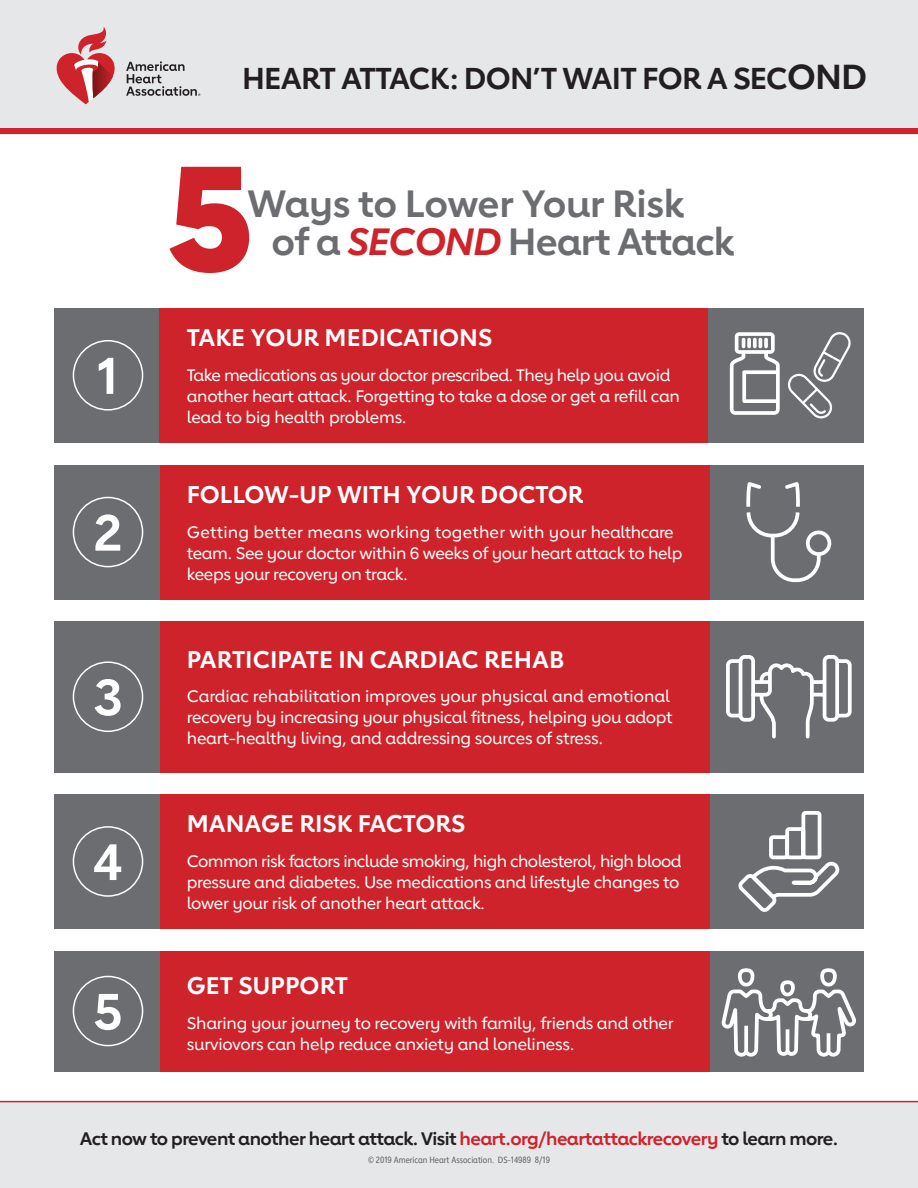
<style>
.page{position:relative;width:918px;height:1188px;background:#fff}
.page>*{position:absolute;margin:0;border:0;box-sizing:border-box;transform-origin:0 0}
.t1{font:700 50.25px "Lub Dub";color:#fff}
.t2{font:700 37.8px/37.3px "Lub Dub";letter-spacing:-.02em;color:#6c6d70}
.t3{font:700 30px "Lub Dub";letter-spacing:-.025em;color:#231f20}
.t4{font:700 24px "Lub Dub";color:#fff}
.t5{font:700 18px "Lub Dub";letter-spacing:-.03em;color:#231f20}
.t6{font:500 16.5px/21px "Lub Dub";letter-spacing:-.02em;color:#fff}
.t7{font:9px "Lub Dub Condensed";color:#636366}
.s1{font-size:34.5px}
.s2{font-style:italic;color:#ce232a}
.s3{color:#ce232a}
</style>
<div class="page">
<div style="left:0;top:1102px;width:918px;height:86px;background:#e6e7e9"></div>
<div style="left:0;top:0;width:918px;height:135px;background:#e6e7e9"></div>
<div style="left:0;top:128px;width:918px;height:5px;background:#ce232a"></div>
<svg style="left:126px;top:61px;width:74px;height:35px"></svg>
<svg style="left:57px;top:27px;width:58px;height:77px"></svg>
<svg style="left:169px;top:167px;width:80px;height:106px"></svg>
<div style="left:597px;top:465px;width:267px;height:135px;background:#6c6d70"></div>
<div style="left:54px;top:465px;width:111px;height:135px;background:#6c6d70"></div>
<div style="left:160px;top:465px;width:550px;height:135px;background:#ce232a"></div>
<div style="left:73px;top:497px;width:70px;height:70px;border:2px solid #fff;border-radius:50%"></div>
<svg style="left:746px;top:482px;width:86px;height:101px"></svg>
<div style="left:597px;top:794px;width:267px;height:135px;background:#6c6d70"></div>
<div style="left:54px;top:794px;width:111px;height:135px;background:#6c6d70"></div>
<div style="left:160px;top:794px;width:550px;height:135px;background:#ce232a"></div>
<div style="left:73px;top:826px;width:70px;height:71px;border:2px solid #fff;border-radius:50%"></div>
<svg style="left:738px;top:811px;width:102px;height:101px"></svg>
<div style="left:597px;top:621px;width:267px;height:151px;background:#6c6d70"></div>
<div style="left:54px;top:621px;width:111px;height:151px;background:#6c6d70"></div>
<div style="left:160px;top:621px;width:550px;height:151px;background:#ce232a"></div>
<div style="left:73px;top:661px;width:70px;height:71px;border:2px solid #fff;border-radius:50%"></div>
<svg style="left:726px;top:655px;width:126px;height:84px"></svg>
<div style="left:597px;top:951px;width:267px;height:121px;background:#6c6d70"></div>
<div style="left:54px;top:951px;width:111px;height:121px;background:#6c6d70"></div>
<div style="left:160px;top:951px;width:550px;height:121px;background:#ce232a"></div>
<div style="left:73px;top:976px;width:70px;height:70px;border:2px solid #fff;border-radius:50%"></div>
<svg style="left:719px;top:968px;width:140px;height:135px"></svg>
<div style="left:597px;top:308px;width:267px;height:135px;background:#6c6d70"></div>
<div style="left:54px;top:308px;width:111px;height:135px;background:#6c6d70"></div>
<div style="left:159px;top:308px;width:549px;height:135px;background:#ce232a"></div>
<div style="left:73px;top:340px;width:70px;height:71px;border:2px solid #fff;border-radius:50%"></div>
<svg style="left:730px;top:332px;width:50px;height:83px"></svg>
<svg style="left:747px;top:338px;width:4px;height:10px"></svg>
<svg style="left:788px;top:332px;width:63px;height:86px"></svg>
<hr style="left:0;top:1101px;width:918px;height:1px;background:#ce232a">
<p class="t3" style="left:242px;top:60px;width:627px">HEART ATTACK: DON’T WAIT FOR A SEC<span class="s1">OND</span></p>
<p class="t1" style="left:97px;top:346px;width:24px">1</p>
<p class="t1" style="left:93px;top:503px;width:31px">2</p>
<p class="t1" style="left:93px;top:667px;width:31px">3</p>
<p class="t1" style="left:93px;top:832px;width:31px">4</p>
<p class="t1" style="left:93px;top:982px;width:31px">5</p>
<p class="t2" style="left:271px;top:185px;width:465px;text-indent:-24px">Ways to Lower Your Risk<br>of a <span class="s2">SECOND</span> Heart Attack</p>
<p class="t4" style="left:187px;top:323px;width:307px">TAKE YOUR MEDICATIONS</p>
<p class="t6" style="left:187px;top:364px;width:495px">Take medications as your doctor prescribed. They help you avoid another heart attack. Forgetting to take a dose or get a refill can lead to big health problems.</p>
<p class="t4" style="left:187px;top:480px;width:398px">FOLLOW-UP WITH YOUR DOCTOR</p>
<p class="t6" style="left:187px;top:521px;width:497px">Getting better means working together with your healthcare team. See your doctor within 6 weeks of your heart attack to help keeps your recovery on track.</p>
<p class="t4" style="left:187px;top:645px;width:379px">PARTICIPATE IN CARDIAC REHAB</p>
<p class="t6" style="left:187px;top:686px;width:487px">Cardiac rehabilitation improves your physical and emotional recovery by increasing your physical fitness, helping you adopt heart-healthy living, and addressing sources of stress.</p>
<p class="t4" style="left:187px;top:809px;width:280px">MANAGE RISK FACTORS</p>
<p class="t6" style="left:187px;top:850px;width:496px">Common risk factors include smoking, high cholesterol, high blood pressure and diabetes. Use medications and lifestyle changes to lower your risk of another heart attack.</p>
<p class="t4" style="left:187px;top:972px;width:163px">GET SUPPORT</p>
<p class="t6" style="left:187px;top:1012px;width:488px">Sharing your journey to recovery with family, friends and other surviovors can help reduce anxiety and loneliness.</p>
<p class="t5" style="left:80px;top:1128px;width:760px">Act now to prevent another heart attack. Visit <span class="s3">heart.org/heartattackrecovery</span> to learn more.</p>
<p class="t7" style="left:368px;top:1154px;width:183px">© 2019 American Heart Association. DS-14989 8/19</p>
</div>
